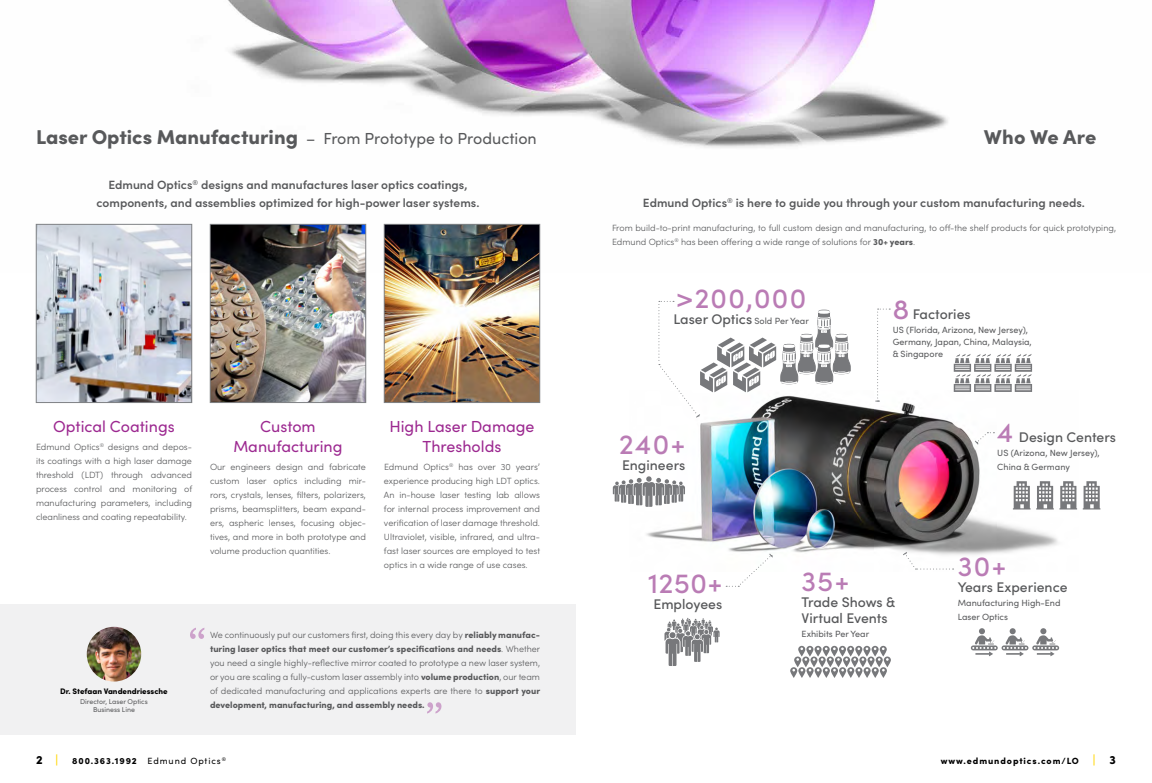
<style>
.page{position:relative;width:1152px;height:783px;background:#fff}
.page>*{position:absolute;margin:0;border:0;box-sizing:border-box;transform-origin:0 0}
.t1{font:500 28px "Sofia Pro";letter-spacing:.05em;color:#ba7cb5}
.t2{font:900 20px "Sofia Pro";letter-spacing:.01em;color:#58595b}
.t3{font:16px/20px "Sofia Pro";color:#9c2890;text-align:center}
.t4{font:16px "Sofia Pro";color:#58595b}
.t5{font:500 14px/16px "Sofia Pro";color:#58595b}
.t6{font:600 12px/18px "Sofia Pro";color:#58595b;text-align:center}
.t7{font:300 9px/14px "Sofia Pro";color:#58595b;text-align:justify}
.t8{font:9px/12px "Sofia Pro";color:#58595b}
.t9{font:900 9px "Sofia Pro";letter-spacing:.1em;color:#000}
.t10{font:900 8px "Sofia Pro";color:#000}
.t11{font:7px/8px "Sofia Pro";color:#58595b;text-align:center}
.s1{font-weight:900;font-size:20px}
.s2{font-weight:900}
.s3{font-weight:400;font-size:9px}
.s4{font-size:28px;color:#ba7cb5}
.s5{font-size:12px}
.s6{font-size:12px;color:#ffd600}
.s7{font-weight:400}
</style>
<div class="page">
<img style="left:35px;top:0;width:913px;height:272px">
<div style="left:0;top:604px;width:576px;height:130px;background:#f1f1f2"></div>
<img style="left:87px;top:627px;width:54px;height:55px;border-radius:27px">
<svg style="left:190px;top:628px;width:14px;height:11px"></svg>
<svg style="left:427px;top:702px;width:14px;height:12px"></svg>
<img style="left:38px;top:226px;width:152px;height:175px">
<div style="left:36px;top:224px;width:156px;height:179px;border:1px solid #808285"></div>
<img style="left:212px;top:226px;width:152px;height:175px">
<div style="left:210px;top:224px;width:156px;height:179px;border:1px solid #808285"></div>
<img style="left:386px;top:226px;width:152px;height:175px">
<div style="left:384px;top:224px;width:156px;height:179px;border:1px solid #808285"></div>
<img style="left:646px;top:390px;width:432px;height:165px">
<svg style="left:664px;top:618px;width:56px;height:48px"></svg>
<svg style="left:613px;top:476px;width:72px;height:31px"></svg>
<svg style="left:726px;top:552px;width:48px;height:35px"></svg>
<svg style="left:902px;top:551px;width:52px;height:19px"></svg>
<svg style="left:974px;top:432px;width:20px;height:14px"></svg>
<svg style="left:954px;top:354px;width:78px;height:38px"></svg>
<svg style="left:1013px;top:481px;width:64px;height:29px"></svg>
<svg style="left:1083px;top:481px;width:17px;height:29px"></svg>
<svg style="left:880px;top:667px;width:7px;height:11px"></svg>
<svg style="left:790px;top:667px;width:7px;height:11px"></svg>
<svg style="left:798px;top:667px;width:7px;height:11px"></svg>
<svg style="left:806px;top:667px;width:8px;height:11px"></svg>
<svg style="left:815px;top:667px;width:7px;height:11px"></svg>
<svg style="left:823px;top:667px;width:7px;height:11px"></svg>
<svg style="left:831px;top:667px;width:7px;height:11px"></svg>
<svg style="left:839px;top:667px;width:7px;height:11px"></svg>
<svg style="left:847px;top:667px;width:7px;height:11px"></svg>
<svg style="left:817px;top:669px;width:35px;height:2px"></svg>
<svg style="left:855px;top:667px;width:8px;height:11px"></svg>
<svg style="left:864px;top:667px;width:7px;height:11px"></svg>
<svg style="left:872px;top:667px;width:7px;height:11px"></svg>
<svg style="left:874px;top:669px;width:11px;height:2px"></svg>
<svg style="left:884px;top:657px;width:7px;height:10px"></svg>
<svg style="left:794px;top:657px;width:7px;height:10px"></svg>
<svg style="left:802px;top:657px;width:7px;height:10px"></svg>
<svg style="left:810px;top:657px;width:8px;height:10px"></svg>
<svg style="left:819px;top:657px;width:7px;height:10px"></svg>
<svg style="left:827px;top:657px;width:7px;height:10px"></svg>
<svg style="left:835px;top:657px;width:7px;height:10px"></svg>
<svg style="left:843px;top:657px;width:7px;height:10px"></svg>
<svg style="left:851px;top:657px;width:7px;height:10px"></svg>
<svg style="left:829px;top:658px;width:27px;height:3px"></svg>
<svg style="left:859px;top:657px;width:7px;height:10px"></svg>
<svg style="left:868px;top:657px;width:7px;height:10px"></svg>
<svg style="left:876px;top:657px;width:7px;height:10px"></svg>
<svg style="left:878px;top:658px;width:11px;height:3px"></svg>
<svg style="left:798px;top:646px;width:7px;height:11px"></svg>
<svg style="left:806px;top:646px;width:7px;height:11px"></svg>
<svg style="left:815px;top:646px;width:7px;height:11px"></svg>
<svg style="left:823px;top:646px;width:7px;height:11px"></svg>
<svg style="left:831px;top:646px;width:7px;height:11px"></svg>
<svg style="left:839px;top:646px;width:7px;height:11px"></svg>
<svg style="left:847px;top:646px;width:7px;height:11px"></svg>
<svg style="left:855px;top:646px;width:7px;height:11px"></svg>
<svg style="left:825px;top:647px;width:35px;height:3px"></svg>
<svg style="left:863px;top:646px;width:8px;height:11px"></svg>
<svg style="left:872px;top:646px;width:7px;height:11px"></svg>
<svg style="left:880px;top:646px;width:7px;height:11px"></svg>
<svg style="left:875px;top:309px;width:15px;height:93px"></svg>
<svg style="left:971px;top:628px;width:88px;height:28px"></svg>
<svg style="left:658px;top:301px;width:192px;height:118px"></svg>
<h3 class="t4" style="left:36px;top:127px;width:502px"><span class="s1">Laser Optics Manufacturing</span> – From Prototype to Production</h3>
<h3 class="t6" style="left:97px;top:175px;width:384px">Edmund Optics<sup>®</sup> designs and manufactures laser optics coatings, components, and assemblies optimized for high-power laser systems.</h3>
<h3 class="t3" style="left:53px;top:416px;width:123px">Optical Coatings</h3>
<p class="t7" style="left:36px;top:440px;width:158px">Edmund Optics<sup>®</sup> designs and depos&shy;its coatings with a high laser damage threshold (LDT) through advanced process control and monitoring of manufacturing parameters, including cleanliness and coating repeatability.</p>
<h3 class="t3" style="left:233px;top:416px;width:111px">Custom<br>Manufacturing</h3>
<p class="t7" style="left:210px;top:460px;width:158px">Our engineers design and fabricate custom laser optics including mir&shy;rors, crystals, lenses, filters, polarizers, prisms, beamsplitters, beam expand&shy;ers, aspheric lenses, focusing objec&shy;tives, and more in both prototype and volume production quantities.</p>
<h3 class="t3" style="left:390px;top:416px;width:146px">High Laser Damage<br>Thresholds</h3>
<p class="t7" style="left:384px;top:460px;width:158px">Edmund Optics<sup>®</sup> has over 30 years’ experience producing high LDT optics.<br>An in-house laser testing lab allows for internal process improvement and verification of laser damage threshold.<br>Ultraviolet, visible, infrared, and ultra&shy;fast laser sources are employed to test optics in a wide range of use cases.</p>
<p class="t10" style="left:60px;top:685px;width:109px">Dr. Stefaan Vandendriessche</p>
<p class="t11" style="left:80px;top:697px;width:69px">Director, Laser Optics<br>Business Line</p>
<p class="t7" style="left:210px;top:627px;width:332px">We continuously put our customers first, doing this every day by <span class="s2">reliably manufac&shy;turing laser optics that meet our customer’s specifications and needs</span>. Whether you need a single highly-reflective mirror coated to prototype a new laser system, or you are scaling a fully-custom laser assembly into <span class="s2">volume production</span>, our team of dedicated manufacturing and applications experts are there to <span class="s2">support your development, manufacturing, and assembly needs.</span></p>
<h2 class="t2" style="left:984px;top:121px;width:114px">Who We Are</h2>
<h3 class="t6" style="left:643px;top:193px;width:444px">Edmund Optics<sup>®</sup> is here to guide you through your custom manufacturing needs.</h3>
<p class="t7" style="left:612px;top:220px;width:506px">From build-to-print manufacturing, to full custom design and manufacturing, to off-the shelf products for quick prototyping,<br>Edmund Optics<sup>®</sup> has been offering a wide range of solutions for <span class="s2">30+ years</span>.</p>
<h1 class="t1" style="left:676px;top:278px;width:132px">&gt;200,000</h1>
<h3 class="t5" style="left:674px;top:310px;width:137px">Laser Optics <span class="s3">Sold Per Year</span></h3>
<h1 class="t1" style="left:619px;top:423px;width:67px">240+</h1>
<h3 class="t5" style="left:622px;top:456px;width:65px">Engineers</h3>
<h3 class="t5" style="left:893px;top:305px;width:80px"><span class="s4">8</span> Factories</h3>
<p class="t8" style="left:893px;top:323px;width:141px">US (Florida, Arizona, New Jersey),<br>Germany, Japan, China, Malaysia, &amp; Singapore</p>
<h3 class="t5" style="left:997px;top:429px;width:120px"><span class="s4">4</span> Design Centers</h3>
<p class="t8" style="left:997px;top:446px;width:104px;line-height:14px">US (Arizona, New Jersey),<br>China &amp; Germany</p>
<h1 class="t1" style="left:648px;top:563px;width:76px">1250+</h1>
<h3 class="t5" style="left:654px;top:596px;width:70px">Employees</h3>
<h1 class="t1" style="left:802px;top:560px;width:49px">35+</h1>
<h3 class="t5" style="left:802px;top:593px;width:95px">Trade Shows &amp;<br>Virtual Events</h3>
<p class="t8" style="left:802px;top:627px;width:69px">Exhibits Per Year</p>
<h1 class="t1" style="left:958px;top:546px;width:50px">30+</h1>
<h3 class="t5" style="left:958px;top:579px;width:111px">Years Experience</h3>
<p class="t8" style="left:958px;top:596px;width:104px;line-height:14px">Manufacturing High-End<br>Laser Optics</p>
<p class="t9" style="left:36px;top:754px;width:192px"><span class="s5">2</span> <span class="s6">|</span> 800.363.1992 <span class="s7">Edmund Optics</span><sup>®</sup></p>
<p class="t9" style="left:941px;top:754px;width:177px">www.edmundoptics.com/LO <span class="s6">|</span> <span class="s5">3</span></p>
</div>
